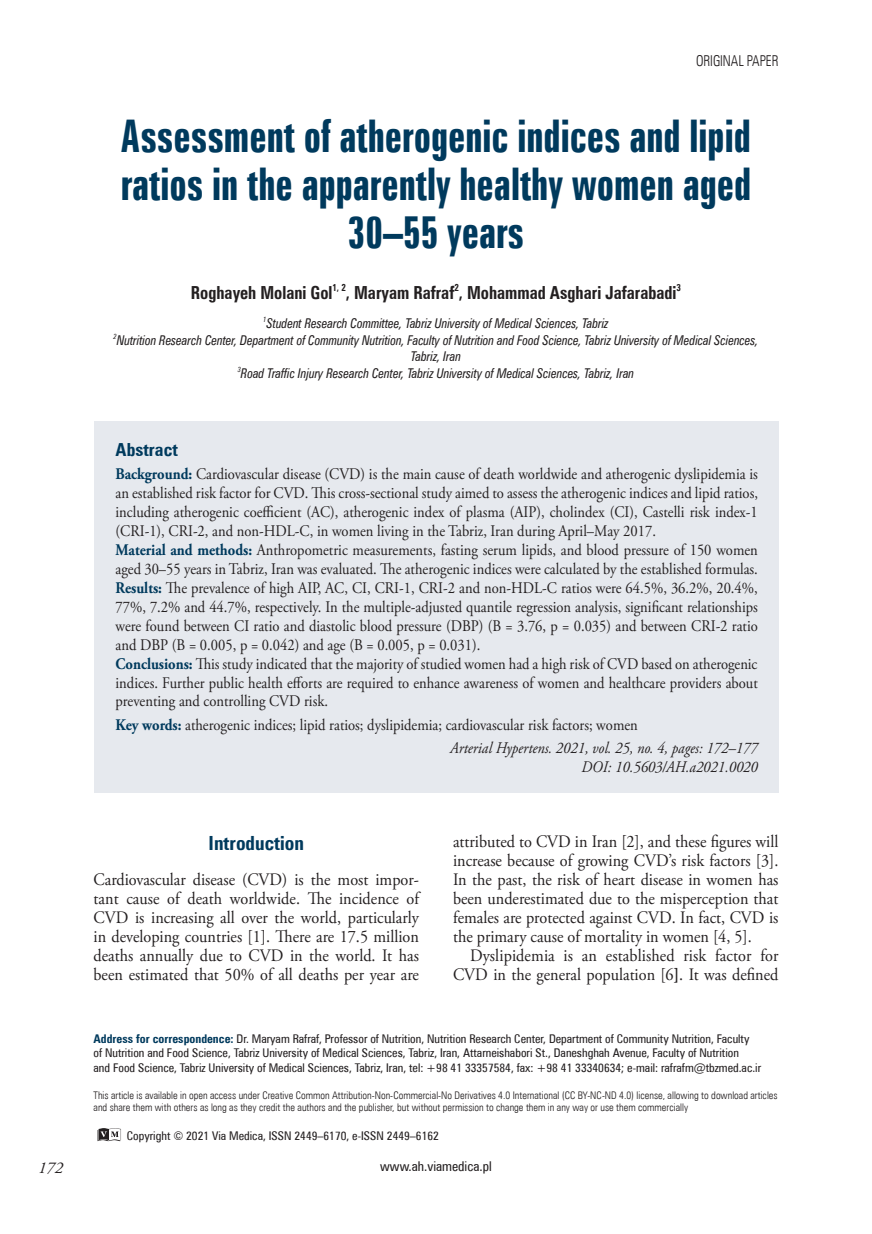
<style>
.page{position:relative;width:872px;height:1234px;background:#fff}
.page>*{position:absolute;margin:0;border:0;box-sizing:border-box;transform-origin:0 0}
.t1{font:700 45px/48px "Zurich X Cn EU";color:#003a5d;text-align:center;scale:.89 1}
.t2{font:700 19.5px "Zurich Cn EU";color:#003a5d}
.t3{font:700 18px "Zurich Cn EU";color:#231f20;scale:.92 1}
.t4{font:700 18px "Zurich Cn EU";color:#003a5d}
.t5{font:17.55px/18.9px "Adobe Garamond Pro";color:#231f20;text-align:justify;scale:.93 1}
.t6{font:italic 16.5px "Adobe Garamond Pro";color:#231f20}
.t7{font:16.2px/18.9px "Adobe Garamond Pro";color:#231f20;scale:.9 1}
.t8{font:italic 16.2px "Adobe Garamond Pro";color:#231f20;scale:.9 1}
.t9{font:15px "Zurich Lt Cn EU";color:#231f20;scale:.9 1}
.t10{font:italic 13.5px/16.5px "Zurich Cn EU";color:#231f20;text-align:center;scale:.9 1}
.t11{font:13.5px "Zurich Cn EU";color:#231f20}
.t12{font:12px/14.4px "Zurich Cn EU";color:#231f20}
.t13{font:10.5px/12.6px "Zurich Lt Cn EU";color:#231f20}
.t14{font:700 9.9px "Zurich Cn EU";color:#231f20;scale:.92 1}
.s1{font-weight:700;color:#003a5d}
.s2{font-style:italic}
.s3{font-weight:700}
</style>
<div class="page">
<svg style="left:98px;top:1128px;width:23px;height:12px"></svg>
<div style="left:94px;top:421px;width:685px;height:371px;background:#e6e9ee"></div>
<p class="t9" style="left:696px;top:52px;width:93px">original paper</p>
<h1 class="t1" style="left:121px;top:111px;width:710px">Assessment of atherogenic indices and lipid ratios in the apparently healthy women aged<br>30–55 years</h1>
<p class="t3" style="left:191px;top:281px;width:155px">Roghayeh Molani Gol</p>
<p class="t14" style="left:332px;top:281px;width:16px">1, 2</p>
<p class="t3" style="left:346px;top:281px;width:361px">, Maryam Rafraf , Mohammad Asghari Jafarabadi</p>
<p class="t14" style="left:454px;top:281px;width:6px">2</p>
<p class="t14" style="left:676px;top:281px;width:6px">3</p>
<p class="t10" style="left:113px;top:315px;width:718px"><sup>1</sup>Student Research Committee, Tabriz University of Medical Sciences, Tabriz<br><sup>2</sup>Nutrition Research Center, Department of Community Nutrition, Faculty of Nutrition and Food Science, Tabriz University of Medical Sciences, Tabriz, Iran<br><sup>3</sup>Road Traffic Injury Research Center, Tabriz University of Medical Sciences, Tabriz, Iran</p>
<p class="t4" style="left:116px;top:438px;width:64px">Abstract</p>
<p class="t7" style="left:116px;top:465px;width:715px"><span class="s1">Background:</span> Cardiovascular disease (CVD) is the main cause of death worldwide and atherogenic dyslipidemia is an established risk factor for CVD. This cross-sectional study aimed to assess the atherogenic indices and lipid ratios, including atherogenic coefficient (AC), atherogenic index of plasma (AIP), cholindex (CI), Castelli risk index-1 (CRI-1), CRI-2, and non-HDL-C, in women living in the Tabriz, Iran during April–May 2017.<br><span class="s1">Material and methods:</span> Anthropometric measurements, fasting serum lipids, and blood pressure of 150 women aged 30–55 years in Tabriz, Iran was evaluated. The atherogenic indices were calculated by the established formulas.<br><span class="s1">Results:</span> The prevalence of high AIP, AC, CI, CRI-1, CRI-2 and non-HDL-C ratios were 64.5%, 36.2%, 20.4%, 77%, 7.2% and 44.7%, respectively. In the multiple-adjusted quantile regression analysis, significant relationships were found between CI ratio and diastolic blood pressure (DBP) (B = 3.76, p = 0.035) and between CRI-2 ratio and DBP (B = 0.005, p = 0.042) and age (B = 0.005, p = 0.031).<br><span class="s1">Conclusions:</span> This study indicated that the majority of studied women had a high risk of CVD based on atherogenic indices. Further public health efforts are required to enhance awareness of women and healthcare providers about preventing and controlling CVD risk.</p>
<p class="t7" style="left:450px;top:713px;width:343px;line-height:23.1px;text-indent:-335px"><span class="s1">Key words:</span> atherogenic indices; lipid ratios; dyslipidemia; cardiovascular risk factors; women<br><span class="s2">Arterial Hypertens. 2021, vol. 25, no. 4, pages: 172–177</span></p>
<p class="t8" style="left:581px;top:756px;width:197px">DOI: 10.5603/AH.a2021.0020</p>
<p class="t2" style="left:208px;top:830px;width:97px">Introduction</p>
<p class="t5" style="left:94px;top:870px;width:351px">Cardiovascular disease (CVD) is the most impor&shy;tant cause of death worldwide. The incidence of CVD is increasing all over the world, particularly in developing countries [1]. There are 17.5 million deaths annually due to CVD in the world. It has been estimated that 50% of all deaths per year are</p>
<p class="t5" style="left:453px;top:832px;width:351px">attributed to CVD in Iran [2], and these figures will increase because of growing CVD’s risk factors [3].<br>In the past, the risk of heart disease in women has been underestimated due to the misperception that females are protected against CVD. In fact, CVD is the primary cause of mortality in women [4, 5].</p>
<p class="t5" style="left:453px;top:946px;width:351px;text-align:right">Dyslipidemia is an established risk factor for<br>CVD in the general population [6<span class="s3">]</span>. It was defined</p>
<p class="t12" style="left:94px;top:1031px;width:669px"><span class="s1">Address for correspondence:</span> Dr. Maryam Rafraf, Professor of Nutrition, Nutrition Research Center, Department of Community Nutrition, Faculty<br>of Nutrition and Food Science, Tabriz University of Medical Sciences, Tabriz, Iran, Attarneishabori St., Daneshghah Avenue, Faculty of Nutrition<br>and Food Science, Tabriz University of Medical Sciences, Tabriz, Iran, tel: +98 41 33357584, fax: +98 41 33340634; e-mail: rafrafm@tbzmed.ac.ir</p>
<p class="t13" style="left:94px;top:1088px;width:685px">This article is available in open access under Creative Common Attribution-Non-Commercial-No Derivatives 4.0 International (CC BY-NC-ND 4.0) license, allowing to download articles and share them with others as long as they credit the authors and the publisher, but without permission to change them in any way or use them commercially</p>
<p class="t12" style="left:127px;top:1128px;width:314px">Copyright © 2021 Via Medica, ISSN 2449–6170, e-ISSN 2449–6162</p>
<p class="t6" style="left:38px;top:1157px;width:26px">172</p>
<p class="t11" style="left:380px;top:1157px;width:113px">www.ah.viamedica.pl</p>
</div>
